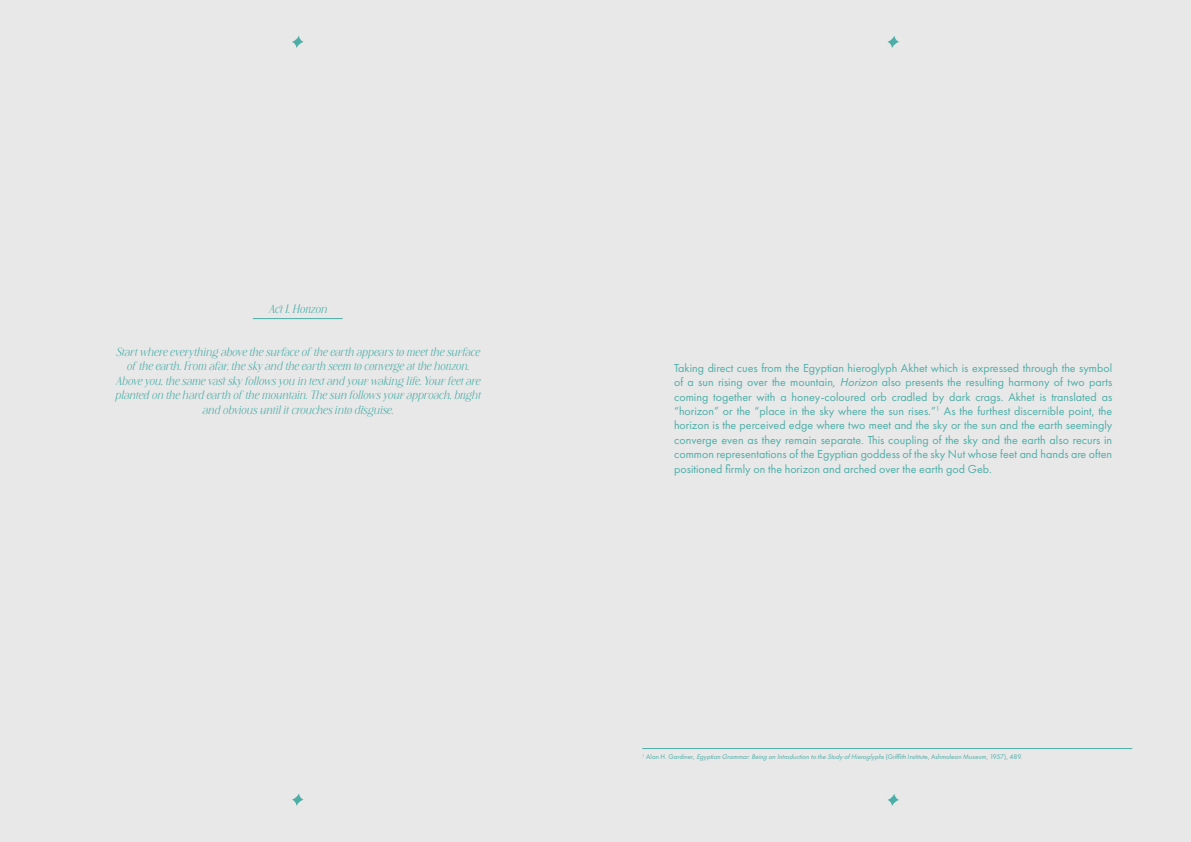
<style>
.page{position:relative;width:1191px;height:842px;background:#e8e8e8}
.page>*{position:absolute;margin:0;border:0;box-sizing:border-box;transform-origin:0 0}
.t1{font:12px/14.4px "Futura PT";color:#4caea8;text-align:justify}
.t2{font:italic 12px/14.4px "Diranista";letter-spacing:-.03em;color:#4caea8;text-align:center}
.t3{font:7px "Futura PT";color:#4caea8}
.s1{font-style:italic}
</style>
<div class="page">
<svg style="left:292px;top:36px;width:11px;height:12px"></svg>
<svg style="left:292px;top:793px;width:11px;height:13px"></svg>
<svg style="left:887px;top:36px;width:12px;height:12px"></svg>
<svg style="left:887px;top:794px;width:12px;height:12px"></svg>
<hr style="left:253px;top:318px;width:90px;height:1px;background:#4caea8">
<hr style="left:642px;top:748px;width:490px;height:1px;background:#4caea8">
<p class="t2" style="left:269px;top:301px;width:63px">Act I.Horizon</p>
<p class="t2" style="left:115px;top:344px;width:370px">Startwhereeverything abovethesurfaceoftheearth appearsto meetthesurface oftheearth.From afar,thesky and theearth seem to convergeatthehorizon.<br>Aboveyou,thesamevast sky followsyou in textand your waking life.Your feetare planted on thehard earth ofthemountain.Thesun followsyour approach,bright and obviousuntilitcrouchesinto disguise.</p>
<p class="t1" style="left:674px;top:361px;width:439px">Taking direct cues from the Egyptian hieroglyph Akhet which is expressed through the symbol of a sun rising over the mountain, <span class="s1">Horizon</span> also presents the resulting harmony of two parts coming together with a honey-coloured orb cradled by dark crags. Akhet is translated as “horizon” or the “place in the sky where the sun rises.”<sup>1</sup> As the furthest discernible point, the horizon is the perceived edge where two meet and the sky or the sun and the earth seemingly converge even as they remain separate. This coupling of the sky and the earth also recurs in common representations of the Egyptian goddess of the sky Nut whose feet and hands are often positioned firmly on the horizon and arched over the earth god Geb.</p>
<p class="t3" style="left:642px;top:753px;width:382px"><sup>1</sup> Alan H. Gardiner, <span class="s1">Egyptian Grammar</span>: <span class="s1">Being an Introduction to the StudyofHieroglyphs</span>(Griffith Institute, Ashmolean Museum, 1957), 489.</p>
</div>
